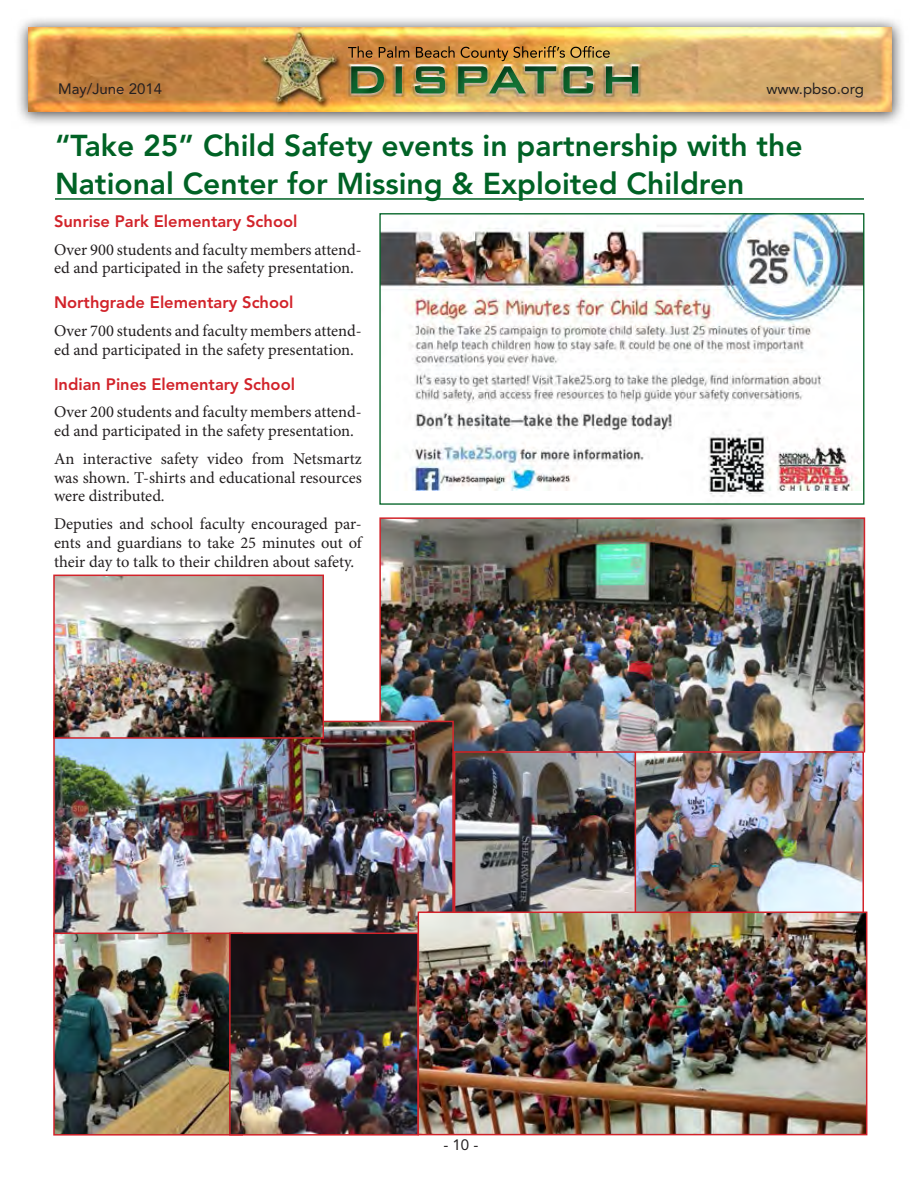
<style>
.page{position:relative;width:918px;height:1188px;background:#fff}
.page>*{position:absolute;margin:0;border:0;box-sizing:border-box;transform-origin:0 0}
.t1{font:800 30px/37.5px "Avenir LT Std";color:#006225}
.t2{font:16.5px/18.8px "Minion Pro";color:#231f20}
.t3{font:800 16.5px "Avenir LT Std";color:#d2232a}
.t4{font:15px "Avenir LT Std";color:#231f20}
</style>
<div class="page">
<img style="left:18px;top:19px;width:885px;height:105px">
<img style="left:28px;top:27px;width:863px;height:84px">
<hr style="left:55px;top:198px;width:809px;height:2px;background:#006225">
<img style="left:381px;top:215px;width:481px;height:282px">
<div style="left:379px;top:213px;width:485px;height:292px;border:1px solid #006225"></div>
<img style="left:382px;top:520px;width:480px;height:230px">
<div style="left:379px;top:517px;width:486px;height:236px;border:2px solid #d2232a"></div>
<img style="left:56px;top:724px;width:395px;height:209px">
<img style="left:56px;top:578px;width:265px;height:158px">
<div style="left:53px;top:575px;width:271px;height:164px;border:2px solid #d2232a"></div>
<img style="left:56px;top:936px;width:173px;height:197px">
<div style="left:53px;top:933px;width:190px;height:203px;border:2px solid #d2232a"></div>
<img style="left:232px;top:936px;width:184px;height:197px">
<div style="left:229px;top:933px;width:190px;height:203px;border:2px solid #d2232a"></div>
<img style="left:636px;top:754px;width:225px;height:158px">
<div style="left:627px;top:751px;width:237px;height:164px;border:2px solid #d2232a"></div>
<img style="left:457px;top:754px;width:176px;height:158px">
<div style="left:454px;top:751px;width:182px;height:164px;border:2px solid #d2232a"></div>
<img style="left:421px;top:915px;width:443px;height:217px">
<div style="left:418px;top:912px;width:449px;height:223px;border:2px solid #d2232a"></div>
<p class="t4" style="left:58px;top:80px;width:105px">May/June 2014</p>
<p class="t4" style="left:766px;top:80px;width:99px">www.pbso.org</p>
<h1 class="t1" style="left:55px;top:127px;width:749px">“Take 25” Child Safety events in partnership with the<br>National Center for Missing &amp; Exploited Children</h1>
<p class="t3" style="left:54px;top:211px;width:245px">Sunrise Park Elementary School</p>
<p class="t2" style="left:54px;top:241px;width:309px">Over 900 students and faculty members attend&shy;ed and participated in the safety presentation.</p>
<p class="t3" style="left:54px;top:293px;width:241px">Northgrade Elementary School</p>
<p class="t2" style="left:54px;top:322px;width:309px">Over 700 students and faculty members attend&shy;ed and participated in the safety presentation.</p>
<p class="t3" style="left:54px;top:374px;width:243px">Indian Pines Elementary School</p>
<p class="t2" style="left:54px;top:403px;width:309px">Over 200 students and faculty members attend&shy;ed and participated in the safety presentation.</p>
<p class="t2" style="left:54px;top:450px;width:309px;text-align:justify">An interactive safety video from Netsmartz was shown. T-shirts and educational resources were distributed.</p>
<p class="t2" style="left:54px;top:515px;width:309px;text-align:justify">Deputies and school faculty encouraged par&shy;ents and guardians to take 25 minutes out of their day to talk to their children about safety.</p>
<p class="t4" style="left:443px;top:1136px;width:37px">- 10 -</p>
</div>
